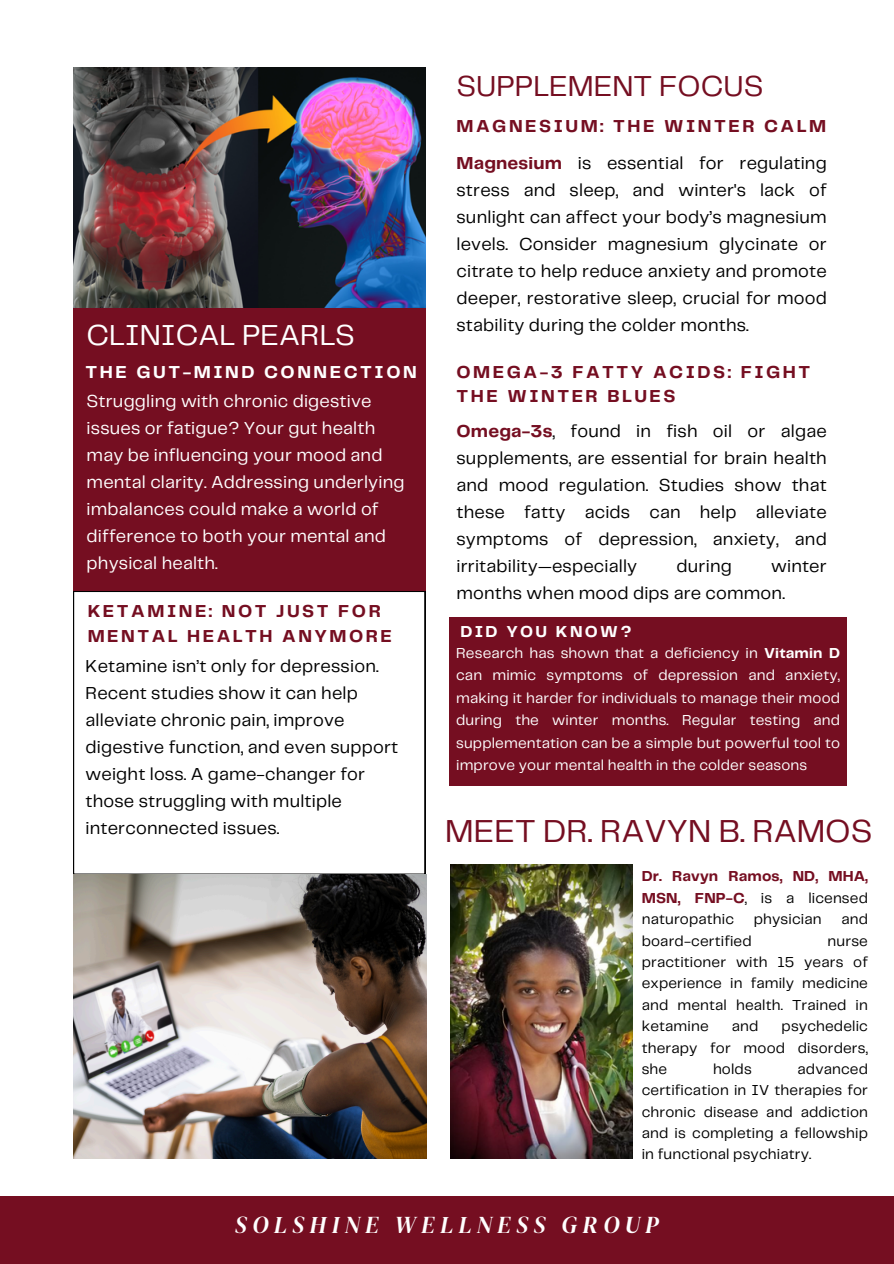
<style>
.page{position:relative;width:894px;height:1264px;background:#fff}
.page>*{position:absolute;margin:0;border:0;box-sizing:border-box;transform-origin:0 0}
.t1{font:33px "Telegraf";color:#750e21}
.t2{font:30px "Telegraf";color:#750e21}
.t3{font:30px "Telegraf";color:#fff}
.t4{font:italic 24px "DM Serif Display";letter-spacing:.225em;color:#fff}
.t5{font:18px/27px "Telegraf";letter-spacing:.01em;color:#000;text-align:justify}
.t6{font:18px/27px "Telegraf";letter-spacing:.01em;color:#fff}
.t7{font:700 18px/24.8px "Telegraf";letter-spacing:.14em;color:#750e21}
.t8{font:700 18px "Telegraf";letter-spacing:.14em;color:#fff}
.t9{font:700 16.5px "Telegraf";letter-spacing:.14em;color:#fff}
.t10{font:15px/21.3px "Telegraf";letter-spacing:.01em;color:#000;text-align:justify}
.t11{font:15px/22.5px "Telegraf";letter-spacing:.01em;color:#fff;text-align:justify}
.t12{font:700 15px/21.3px "Telegraf";letter-spacing:.01em;color:#750e21;text-align:justify}
.s1{font-weight:700;color:#750e21}
.s2{font-weight:700}
.s3{font-weight:400;color:#000}
</style>
<div class="page">
<svg style="left:73px;top:591px;width:352px;height:283px"></svg>
<div style="left:74px;top:307px;width:352px;height:283px;background:#750e21"></div>
<div style="left:0;top:1196px;width:893px;height:67px;background:#750e21"></div>
<img style="left:73px;top:68px;width:352px;height:239px">
<img style="left:74px;top:874px;width:352px;height:283px">
<div style="left:449px;top:617px;width:397px;height:168px;background:#750e21"></div>
<img style="left:450px;top:864px;width:182px;height:294px">
<h3 class="t2" style="left:456px;top:73px;width:308px">SUPPLEMENT FOCUS</h3>
<h1 class="t3" style="left:87px;top:322px;width:270px">CLINICAL PEARLS</h1>
<p class="t8" style="left:85px;top:364px;width:333px">THE GUT-MIND CONNECTION</p>
<h4 class="t6" style="left:87px;top:388px;width:319px">Struggling with chronic digestive issues or fatigue? Your gut health may be influencing your mood and mental clarity. Addressing underlying imbalances could make a world of difference to both your mental and physical health.</h4>
<h3 class="t7" style="left:88px;top:600px;width:306px">KETAMINE: NOT JUST FOR<br>MENTAL HEALTH ANYMORE</h3>
<h4 class="t5" style="left:85px;top:653px;width:314px;text-align:left">Ketamine isn’t only for depression.<br>Recent studies show it can help alleviate chronic pain, improve digestive function, and even support weight loss. A game-changer for those struggling with multiple interconnected issues.</h4>
<h4 class="t7" style="left:456px;top:115px;width:371px">MAGNESIUM: THE WINTER CALM</h4>
<p class="t5" style="left:456px;top:151px;width:371px"><span class="s1">Magnesium</span> is essential for regulating stress and sleep, and winter's lack of sunlight can affect your body’s magnesium levels. Consider magnesium glycinate or citrate to help reduce anxiety and promote deeper, restorative sleep, crucial for mood stability during the colder months.</p>
<h1 class="t7" style="left:456px;top:360px;width:355px">OMEGA-3 FATTY ACIDS: FIGHT<br>THE WINTER BLUES</h1>
<h3 class="t5" style="left:456px;top:418px;width:371px"><span class="s1">Omega-3s</span>, found in fish oil or algae supplements, are essential for brain health and mood regulation. Studies show that these fatty acids can help alleviate symptoms of depression, anxiety, and irritability—especially</h3>
<h3 class="t5" style="left:676px;top:553px;width:57px">during</h3>
<h3 class="t5" style="left:456px;top:553px;width:371px;text-indent:314px">winter months when mood dips are common.</h3>
<h4 class="t9" style="left:460px;top:624px;width:173px">DID YOU KNOW?</h4>
<h3 class="t11" style="left:456px;top:642px;width:385px">Research has shown that a deficiency in <span class="s2">Vitamin D </span>can mimic symptoms of depression and anxiety, making it harder for individuals to manage their mood during the winter months. Regular testing and supplementation can be a simple but powerful tool to improve your mental health in the colder seasons</h3>
<p class="t1" style="left:445px;top:816px;width:428px">MEET DR. RAVYN B. RAMOS</p>
<h1 class="t12" style="left:641px;top:866px;width:228px">Dr. Ravyn Ramos, ND, MHA, MSN, FNP-C<span class="s3">, is a licensed naturopathic</span></h1>
<h1 class="t10" style="left:753px;top:909px;width:69px">physician</h1>
<h1 class="t10" style="left:841px;top:909px;width:28px">and</h1>
<h1 class="t10" style="left:641px;top:930px;width:111px">board-certified</h1>
<h1 class="t10" style="left:641px;top:930px;width:228px;text-indent:186px">nurse practitioner with 15 years of experience in family medicine and mental health. Trained in ketamine</h1>
<h1 class="t10" style="left:641px;top:1016px;width:228px;text-indent:140px">psychedelic therapy for mood disorders, she</h1>
<h1 class="t10" style="left:731px;top:1016px;width:28px">and</h1>
<h1 class="t10" style="left:641px;top:1059px;width:228px;text-indent:156px">advanced certification in IV therapies for chronic disease and addiction and is completing a fellowship in functional psychiatry.</h1>
<h1 class="t10" style="left:712px;top:1059px;width:40px">holds</h1>
<h3 class="t4" style="left:235px;top:1208px;width:425px">SOLSHINE WELLNESS GROUP</h3>
</div>
